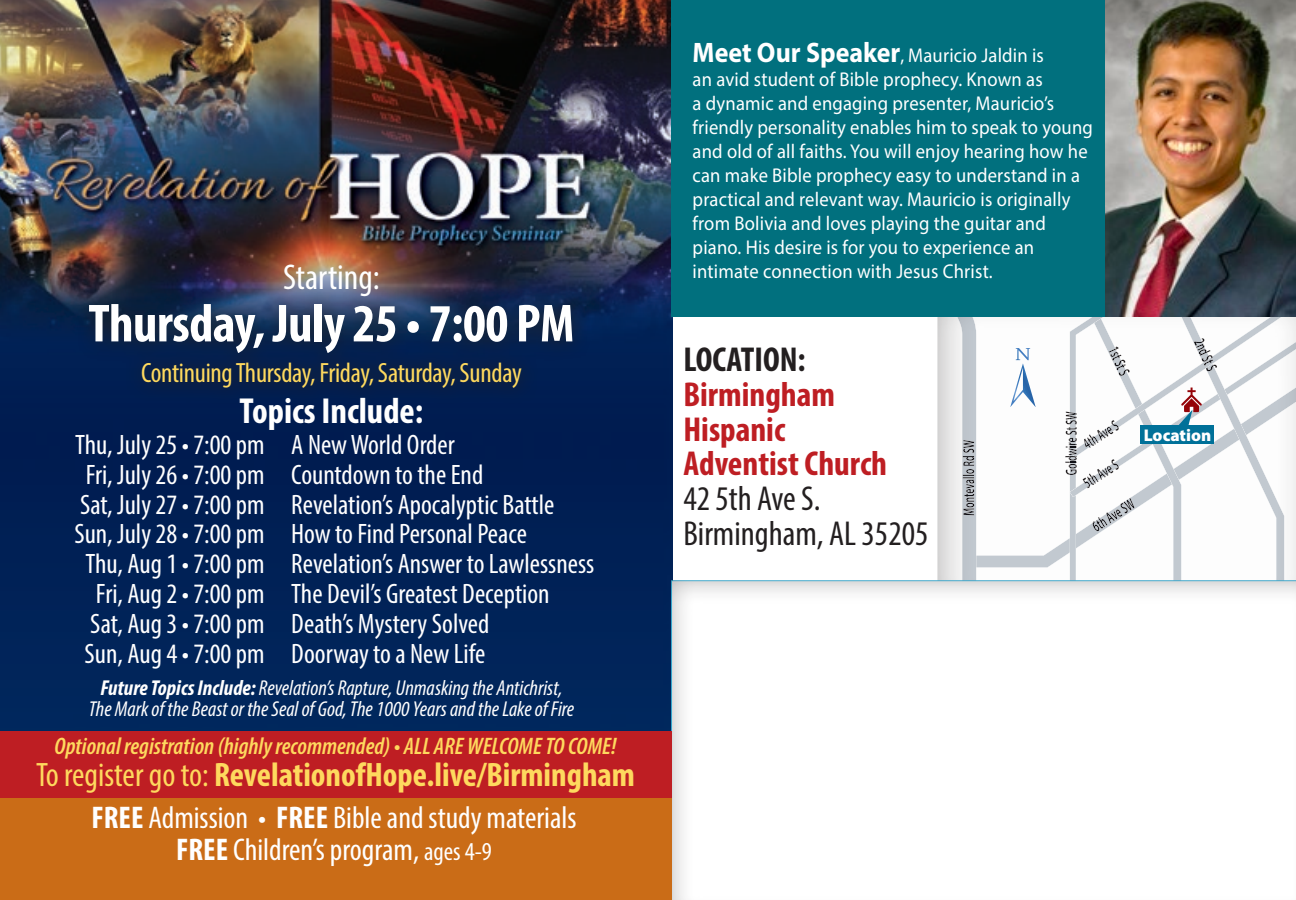
<style>
.page{position:relative;width:1296px;height:900px;background:#fff}
.page>*{position:absolute;margin:0;border:0;box-sizing:border-box;transform-origin:0 0}
.t1{font:700 condensed 54px "Myriad Pro";letter-spacing:-.01em;color:#fff}
.t2{font:700 condensed 36.4px "Myriad Pro";color:#fff}
.t3{font:condensed 36px "Myriad Pro";color:#fff}
.t4{font:700 condensed 34.8px/34.8px "Myriad Pro";color:#be1e23}
.t5{font:condensed 34.8px "Myriad Pro";color:#231f20}
.t6{font:700 condensed 34.8px "Myriad Pro";color:#231f20}
.t7{font:700 condensed 34px "Myriad Pro";color:#fed95e}
.t8{font:condensed 31.4px "Myriad Pro";color:#fff}
.t9{font:condensed 28.2px "Myriad Pro";color:#fff}
.t10{font:condensed 28px "Myriad Pro";letter-spacing:-.01em;color:#fed95e}
.t11{font:italic 600 condensed 24px "Myriad Pro";color:#fed95e}
.t12{font:italic condensed 21.6px/21.6px "Myriad Pro";color:#fff;text-align:center}
.t13{font:20px/24px "Myriad Pro";letter-spacing:.01em;color:#fff;scale:.92 1}
.t14{font:900 17px "Myriad Pro";color:#fff}
.s1{font-weight:700}
.s2{font-weight:400}
.s3{font-size:25.8px}
.s4{font-weight:700;font-size:28.2px}
</style>
<div class="page">
<div style="left:919px;top:275px;width:377px;height:344px;background:#231f20;opacity:.4"></div>
<img style="left:0;top:0;width:672px;height:731px">
<div style="left:671px;top:0;width:435px;height:316px;background:#01707e"></div>
<img style="left:1106px;top:0;width:190px;height:316px">
<div style="left:651px;top:563px;width:645px;height:337px;background:#231f20;opacity:.35"></div>
<div style="left:70px;top:285px;width:521px;height:121px;background:#231f20;opacity:.75"></div>
<div style="left:0;top:797px;width:671px;height:103px;background:#ca6c17"></div>
<div style="left:0;top:731px;width:671px;height:66px;background:#be1e23"></div>
<p class="t3" style="left:283px;top:255px;width:98px">Starting:</p>
<p class="t1" style="left:88px;top:290px;width:488px">Thursday, July 25 • 7:00 PM</p>
<p class="t10" style="left:141px;top:355px;width:382px">Continuing Thursday, Friday, Saturday, Sunday</p>
<p class="t2" style="left:240px;top:388px;width:185px">Topics Include:</p>
<p class="t9" style="left:75px;top:427px;width:191px">Thu, July 25 • 7:00 pm</p>
<p class="t9" style="left:86px;top:457px;width:180px">Fri, July 26 • 7:00 pm</p>
<p class="t9" style="left:80px;top:487px;width:186px">Sat, July 27 • 7:00 pm</p>
<p class="t9" style="left:74px;top:517px;width:192px">Sun, July 28 • 7:00 pm</p>
<p class="t9" style="left:85px;top:547px;width:181px">Thu, Aug 1 • 7:00 pm</p>
<p class="t9" style="left:96px;top:577px;width:170px">Fri, Aug 2 • 7:00 pm</p>
<p class="t9" style="left:90px;top:606px;width:176px">Sat, Aug 3 • 7:00 pm</p>
<p class="t9" style="left:85px;top:636px;width:182px">Sun, Aug 4 • 7:00 pm</p>
<p class="t9" style="left:291px;top:427px;width:165px">A New World Order</p>
<p class="t9" style="left:291px;top:457px;width:193px">Countdown to the End</p>
<p class="t9" style="left:291px;top:487px;width:265px">Revelation’s Apocalyptic Battle</p>
<p class="t9" style="left:291px;top:517px;width:237px">How to Find Personal Peace</p>
<p class="t9" style="left:291px;top:547px;width:305px">Revelation’s Answer to Lawlessness</p>
<p class="t9" style="left:291px;top:577px;width:260px">The Devil’s Greatest Deception</p>
<p class="t9" style="left:291px;top:606px;width:199px">Death’s Mystery Solved</p>
<p class="t9" style="left:291px;top:636px;width:195px">Doorway to a New Life</p>
<p class="t12" style="left:89px;top:676px;width:487px"><span class="s1">Future Topics Include:</span> Revelation’s Rapture, Unmasking the Antichrist,<br>The Mark of the Beast or the Seal of God, The 1000 Years and the Lake of Fire</p>
<p class="t11" style="left:55px;top:732px;width:563px">Optional registration (highly recommended) • ALL ARE WELCOME TO COME!</p>
<p class="t7" style="left:36px;top:754px;width:601px"><span class="s2">To register go to:</span> RevelationofHope.live/Birmingham</p>
<p class="t8" style="left:92px;top:799px;width:487px"><span class="s1">FREE</span> Admission • <span class="s1">FREE</span> Bible and study materials</p>
<p class="t8" style="left:176px;top:830px;width:317px"><span class="s1">FREE</span> Children’s program, <span class="s3">ages 4-9</span></p>
<p class="t13" style="left:693px;top:43px;width:437px"><span class="s4">Meet Our Speaker</span>, Mauricio Jaldin is<br>an avid student of Bible prophecy. Known as<br>a dynamic and engaging presenter, Mauricio’s friendly personality enables him to speak to young and old of all faiths. You will enjoy hearing how he can make Bible prophecy easy to understand in a practical and relevant way. Mauricio is originally from Bolivia and loves playing the guitar and piano. His desire is for you to experience an intimate connection with Jesus Christ.</p>
<p class="t6" style="left:683px;top:338px;width:124px">LOCATION:</p>
<p class="t4" style="left:683px;top:376px;width:205px">Birmingham<br>Hispanic<br>Adventist Church</p>
<p class="t5" style="left:683px;top:478px;width:139px">42 5th Ave S.</p>
<p class="t5" style="left:683px;top:512px;width:246px">Birmingham, AL 35205</p>
<p class="t14" style="left:1144px;top:424px;width:69px">Location</p>
</div>
